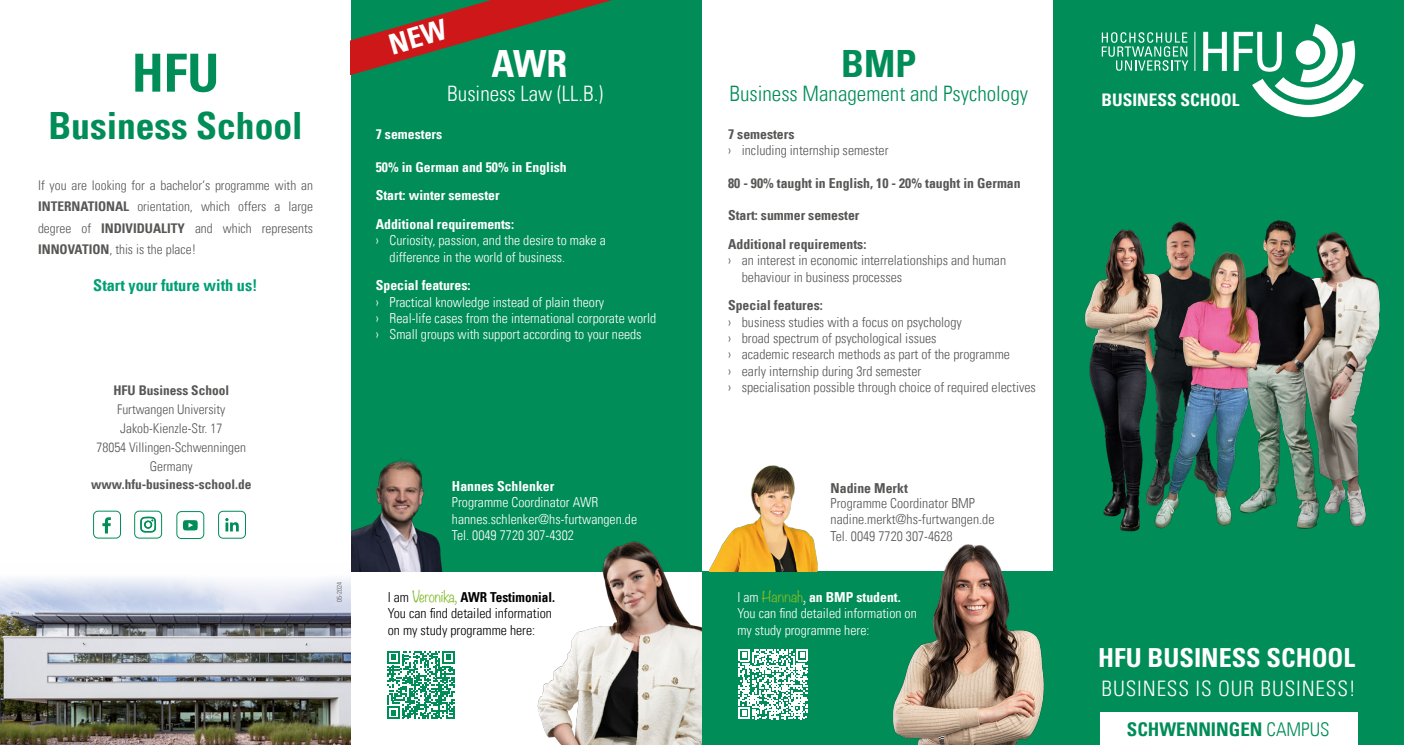
<style>
.page{position:relative;width:1404px;height:745px;background:#fff}
.page>*{position:absolute;margin:0;border:0;box-sizing:border-box;transform-origin:0 0}
.t1{font:700 condensed 52.5px "Univers LT";color:#008d58}
.t2{font:700 condensed 37.5px "Univers LT";color:#008d58}
.t3{font:700 condensed 37.5px "Univers LT";color:#fff}
.t4{font:700 condensed 26.12px "Univers LT Std";color:#fff}
.t5{font:300 condensed 21.25px "Univers LT";color:#008d58}
.t6{font:300 condensed 21.25px "Univers LT Std";letter-spacing:.04em;color:#fff}
.t7{font:300 condensed 21.25px "Univers LT";color:#fff}
.t8{font:700 condensed 18.88px "Univers LT";color:#008d58}
.t9{font:700 condensed 17.38px "Univers LT";color:#fff}
.t10{font:700 condensed 16.25px "Univers LT";color:#009f75}
.t11{font:300 condensed 13.75px/16.2px "Univers LT";color:#575756}
.t12{font:300 condensed 13.75px/16.2px "Univers LT";color:#fff}
.t13{font:700 condensed 13.75px "Univers LT";color:#fff}
.t14{font:700 condensed 13.75px "Univers LT";color:#575756}
.t15{font:300 condensed 13.75px "Univers LT";color:#000}
.t16{font:700 condensed 13.75px "Univers LT";color:#000;scale:.96 1}
.t17{font:300 condensed 13.38px/21.2px "Univers LT";color:#575756;text-align:justify}
.t18{font:700 condensed 13.38px "Univers LT";color:#575756}
.t19{font:300 condensed 6.75px "Univers LT";color:#575756}
.s1{font-weight:700}
.s2{font-family:"Univers"}
.s3{font-weight:300}
.s4{font-family:"Noteworthy";font-weight:300;font-stretch:normal;color:#80ba27}
.s5{font-family:"Noteworthy";font-weight:300;font-stretch:normal}
</style>
<div class="page">
<div style="left:1052px;top:0;width:351px;height:744px;background:#008d58"></div>
<svg style="left:1101px;top:32px;width:87px;height:39px"></svg>
<svg style="left:1203px;top:32px;width:23px;height:39px"></svg>
<svg style="left:1233px;top:24px;width:130px;height:93px"></svg>
<hr style="left:1194px;top:32px;width:1px;height:39px;background:#fff">
<div style="left:1100px;top:712px;width:257px;height:32px;background:#fff"></div>
<div style="left:93px;top:510px;width:28px;height:28px;border:1px solid #008d58;border-radius:5px"></div>
<svg style="left:102px;top:517px;width:9px;height:16px"></svg>
<div style="left:134px;top:510px;width:28px;height:28px;border:1px solid #008d58;border-radius:5px"></div>
<svg style="left:140px;top:516px;width:16px;height:16px"></svg>
<div style="left:176px;top:511px;width:28px;height:27px;border:1px solid #008d58;border-radius:5px"></div>
<svg style="left:183px;top:520px;width:15px;height:10px"></svg>
<div style="left:218px;top:510px;width:28px;height:28px;border:1px solid #008d58;border-radius:5px"></div>
<svg style="left:225px;top:518px;width:14px;height:13px"></svg>
<img style="left:1085px;top:229px;width:58px;height:303px">
<img style="left:1329px;top:232px;width:51px;height:295px">
<img style="left:1264px;top:220px;width:65px;height:309px">
<img style="left:1143px;top:221px;width:121px;height:308px">
<img style="left:0;top:578px;width:351px;height:166px">
<div style="left:351px;top:0;width:351px;height:570px;background:#008d58"></div>
<svg style="left:387px;top:651px;width:68px;height:67px"></svg>
<img style="left:351px;top:458px;width:91px;height:112px">
<img style="left:518px;top:541px;width:184px;height:203px">
<div style="left:702px;top:570px;width:368px;height:174px;background:#008d58"></div>
<svg style="left:738px;top:649px;width:70px;height:69px"></svg>
<img style="left:852px;top:534px;width:201px;height:210px">
<img style="left:709px;top:465px;width:109px;height:105px">
<svg style="left:350px;top:0;width:262px;height:76px"></svg>
<p class="t1" style="left:132px;top:41px;width:89px">HFU</p>
<p class="t2" style="left:48px;top:103px;width:256px">Business School</p>
<p class="t17" style="left:38px;top:175px;width:276px">If you are looking for a bachelor‘s programme with an <span class="s1">INTERNATIONAL</span> orientation, which offers a large degree of <span class="s1">INDIVIDUALITY</span> and which represents <span class="s1">INNOVATION</span>, this is the place!</p>
<p class="t10" style="left:93px;top:275px;width:166px">Start your future with us!</p>
<p class="t18" style="left:113px;top:382px;width:117px">HFU Business School</p>
<p class="t17" style="left:117px;top:398px;width:110px">Furtwangen University</p>
<p class="t17" style="left:120px;top:417px;width:104px">Jakob-Kienzle-Str. 17</p>
<p class="t17" style="left:97px;top:436px;width:151px">78054 Villingen-Schwenningen</p>
<p class="t17" style="left:150px;top:455px;width:44px">Germany</p>
<p class="t18" style="left:91px;top:476px;width:162px">www.hfu-business-school.de</p>
<p class="t19" style="left:335px;top:601px;width:21px;rotate:-90deg">05-2024</p>
<p class="t3" style="left:491px;top:40px;width:77px">AWR</p>
<p class="t7" style="left:447px;top:80px;width:157px">Business Law (LL.B.)</p>
<p class="t13" style="left:376px;top:126px;width:68px">7 semesters</p>
<p class="t13" style="left:376px;top:158px;width:192px">50% in German and 50% in English</p>
<p class="t13" style="left:376px;top:187px;width:125px">Start: winter semester</p>
<p class="t13" style="left:376px;top:216px;width:140px">Additional requirements:</p>
<p class="t12" style="left:376px;top:232px;width:231px"><span class="s2">›</span> Curiosity, passion, and the desire to make a</p>
<p class="t12" style="left:389px;top:248px;width:177px">difference in the world of business.</p>
<p class="t13" style="left:376px;top:277px;width:96px">Special features:</p>
<p class="t12" style="left:376px;top:293px;width:230px">› Practical knowledge instead of plain theory</p>
<p class="t12" style="left:376px;top:310px;width:282px">› Real-life cases from the international corporate world</p>
<p class="t12" style="left:376px;top:326px;width:267px">› Small groups with support according to your needs</p>
<p class="t13" style="left:452px;top:477px;width:104px">Hannes Schlenker</p>
<p class="t12" style="left:452px;top:494px;width:148px">Programme Coordinator AWR</p>
<p class="t12" style="left:452px;top:510px;width:187px">hannes.schlenker@hs-furtwangen.de</p>
<p class="t12" style="left:452px;top:526px;width:123px">Tel. 0049 7720 307-4302</p>
<p class="t16" style="left:388px;top:588px;width:176px"><span class="s3">I am</span> <span class="s4">Veronika,</span> AWR Testimonial.</p>
<p class="t15" style="left:388px;top:605px;width:166px">You can find detailed information</p>
<p class="t15" style="left:388px;top:621px;width:149px">on my study programme here:</p>
<p class="t2" style="left:841px;top:40px;width:76px">BMP</p>
<p class="t5" style="left:729px;top:80px;width:300px">Business Management and Psychology</p>
<p class="t14" style="left:728px;top:126px;width:68px">7 semesters</p>
<p class="t11" style="left:728px;top:142px;width:162px"><span class="s2">›</span> including internship semester</p>
<p class="t14" style="left:728px;top:174px;width:294px">80 - 90% taught in English, 10 - 20% taught in German</p>
<p class="t14" style="left:728px;top:207px;width:133px">Start: summer semester</p>
<p class="t14" style="left:728px;top:236px;width:140px">Additional requirements:</p>
<p class="t11" style="left:728px;top:252px;width:279px"><span class="s2">›</span> an interest in economic interrelationships and human</p>
<p class="t11" style="left:741px;top:268px;width:162px">behaviour in business processes</p>
<p class="t11" style="left:728px;top:297px;width:235px"><span class="s1">Special features:<br></span>› business studies with a focus on psychology</p>
<p class="t11" style="left:728px;top:330px;width:210px">› broad spectrum of psychological issues</p>
<p class="t11" style="left:728px;top:346px;width:283px">› academic research methods as part of the programme</p>
<p class="t11" style="left:728px;top:362px;width:195px">› early internship during 3rd semester</p>
<p class="t11" style="left:728px;top:378px;width:309px">› specialisation possible through choice of required electives</p>
<p class="t14" style="left:830px;top:479px;width:79px">Nadine Merkt</p>
<p class="t11" style="left:830px;top:495px;width:146px">Programme Coordinator BMP</p>
<p class="t11" style="left:830px;top:511px;width:165px">nadine.merkt@hs-furtwangen.de</p>
<p class="t11" style="left:830px;top:527px;width:123px">Tel. 0049 7720 307-4628</p>
<p class="t13" style="left:737px;top:588px;width:165px"><span class="s3">I am</span> <span class="s4">Hannah</span><span class="s5">,</span> an BMP student.</p>
<p class="t12" style="left:737px;top:605px;width:181px">You can find detailed information on my study programme here:</p>
<p class="t9" style="left:1101px;top:89px;width:139px">BUSINESS SCHOOL</p>
<p class="t4" style="left:1098px;top:641px;width:258px">HFU BUSINESS SCHOOL</p>
<p class="t6" style="left:1101px;top:675px;width:256px">BUSINESS IS OUR BUSINESS!</p>
<p class="t8" style="left:1126px;top:716px;width:204px">SCHWENNINGEN <span class="s3">CAMPUS</span></p>
</div>
